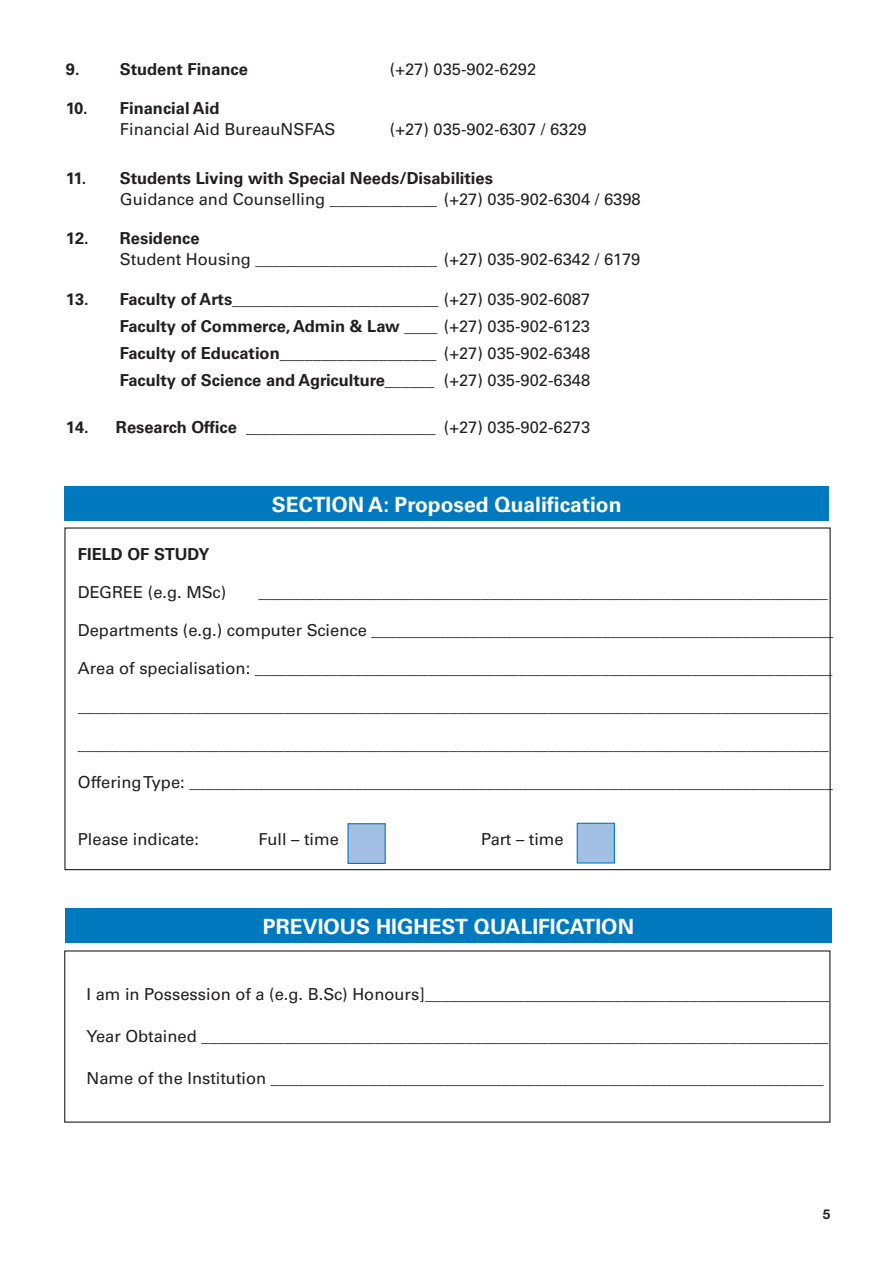
<style>
.page{position:relative;width:893px;height:1263px;background:#fff}
.page>*{position:absolute;margin:0;border:0;box-sizing:border-box;transform-origin:0 0}
.t1{font:700 21px "Univers LT Std";color:#fff}
.t2{font:16.5px "Univers LT Std";color:#231f20}
.t3{font:700 16.5px/27px "Univers LT Std";color:#231f20;text-align:justify}
.t4{font:700 13.5px "Helvetica Neue LT Std";color:#231f20}
.s1{font-weight:400}
</style>
<div class="page">
<div style="left:64px;top:487px;width:765px;height:34px;background:#0079be"></div>
<div style="left:347px;top:823px;width:39px;height:41px;background:#a1c0e3;border:1px solid #0079be"></div>
<div style="left:577px;top:823px;width:38px;height:40px;background:#a1c0e3;border:1px solid #0079be"></div>
<div style="left:65px;top:909px;width:767px;height:34px;background:#0079be"></div>
<p class="t3" style="left:66px;top:55px;width:15px">9.</p>
<p class="t3" style="left:120px;top:55px;width:130px">Student Finance</p>
<p class="t2" style="left:390px;top:59px;width:148px">(+27) 035-902-6292</p>
<p class="t3" style="left:66px;top:95px;width:155px">10. Financial Aid</p>
<p class="t2" style="left:120px;top:120px;width:217px">Financial Aid BureauNSFAS</p>
<p class="t2" style="left:390px;top:120px;width:198px">(+27) 035-902-6307 / 6329</p>
<p class="t3" style="left:66px;top:165px;width:428px">11. Students Living with Special Needs/Disabilities</p>
<p class="t2" style="left:120px;top:189px;width:522px">Guidance and Counselling _____________ (+27) 035-902-6304 / 6398</p>
<p class="t3" style="left:66px;top:225px;width:135px">12. Residence</p>
<p class="t2" style="left:120px;top:250px;width:522px">Student Housing ______________________ (+27) 035-902-6342 / 6179</p>
<p class="t3" style="left:120px;top:286px;width:472px;text-indent:-54px">13. Faculty of Arts_________________________ <span class="s1">(+27) 035-902-6087<br></span>Faculty of Commerce, Admin &amp; Law ____ <span class="s1">(+27) 035-902-6123<br></span>Faculty of Education___________________ <span class="s1">(+27) 035-902-6348<br></span>Faculty of Science and Agriculture______ <span class="s1">(+27) 035-902-6348</span></p>
<p class="t3" style="left:66px;top:414px;width:526px">14. Research Office _______________________ <span class="s1">(+27) 035-902-6273</span></p>
<p class="t1" style="left:272px;top:492px;width:351px">SECTION A: Proposed Qualification</p>
<p class="t3" style="left:78px;top:541px;width:133px">FIELD OF STUDY</p>
<p class="t2" style="left:78px;top:582px;width:150px">DEGREE (e.g. MSc)</p>
<p class="t2" style="left:258px;top:582px;width:571px">_____________________________________________________________________</p>
<p class="t2" style="left:78px;top:620px;width:757px">Departments (e.g.) computer Science ________________________________________________________</p>
<p class="t2" style="left:78px;top:658px;width:756px">Area of specialisation: ______________________________________________________________________</p>
<p class="t2" style="left:78px;top:696px;width:752px">___________________________________________________________________________________________</p>
<p class="t2" style="left:78px;top:734px;width:752px">___________________________________________________________________________________________</p>
<p class="t2" style="left:78px;top:772px;width:756px">Offering Type: ______________________________________________________________________________</p>
<p class="t2" style="left:78px;top:829px;width:123px">Please indicate:</p>
<p class="t2" style="left:259px;top:829px;width:82px">Full – time</p>
<p class="t2" style="left:481px;top:829px;width:84px">Part – time</p>
<p class="t1" style="left:263px;top:914px;width:373px">PREVIOUS HIGHEST QUALIFICATION</p>
<p class="t2" style="left:87px;top:984px;width:744px">I am in Possession of a (e.g. B.Sc) Honours]_________________________________________________</p>
<p class="t2" style="left:87px;top:1026px;width:743px">Year Obtained ____________________________________________________________________________</p>
<p class="t2" style="left:87px;top:1068px;width:739px">Name of the Institution ___________________________________________________________________</p>
<p class="t4" style="left:823px;top:1206px;width:9px">5</p>
</div>
